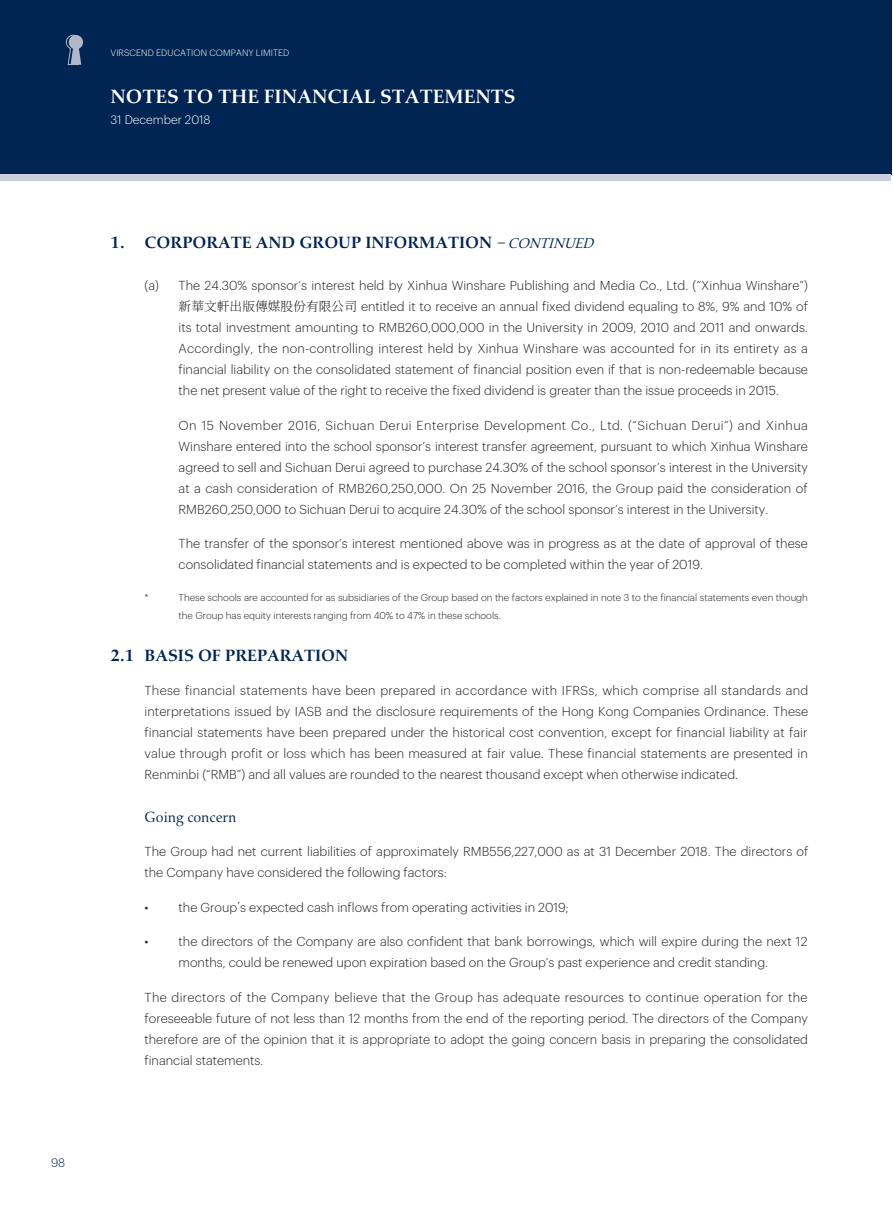
<style>
.page{position:relative;width:893px;height:1212px;background:#fff}
.page>*{position:absolute;margin:0;border:0;box-sizing:border-box;transform-origin:0 0}
.t1{font:700 19.5px "Aldus Nova Pro";color:#fff}
._3__標題{font:700 16.5px "Aldus Nova Pro";color:#002553}
._4__副標題{font:15px "Aldus Nova Pro";color:#002553}
._1__內文{font:300 12.75px/21px "Graphik";color:#231f20;text-align:justify}
.t2{font:300 12px "Graphik";color:#fff}
.t3{font:300 12px "Graphik";color:#002553}
._2__附註內文{font:300 9.75px/18px "Graphik";color:#231f20}
.t4{font:300 9px "Graphik";letter-spacing:.005em;color:#fff}
.s1{font-weight:400;font-style:italic;font-size:14.25px}
.s2{font-family:"Source Han Serif TC"}
</style>
<div class="page">
<div style="left:0;top:0;width:892px;height:174px;background:#002553"></div>
<div style="left:0;top:174px;width:891px;height:7px;background:#cccedb"></div>
<svg style="left:66px;top:35px;width:17px;height:30px"></svg>
<p class="t3" style="left:51px;top:1154px;width:16px">98</p>
<p class="t4" style="left:111px;top:46px;width:180px">VIRSCEND EDUCATION COMPANY LIMITED</p>
<h1 class="t1" style="left:111px;top:85px;width:407px">NOTES TO THE FINANCIAL STATEMENTS</h1>
<p class="t2" style="left:111px;top:111px;width:102px">31 December 2018</p>
<p class="_3__標題" style="left:111px;top:233px;width:489px">1. CORPORATE AND GROUP INFORMATION <span class="s1">–CONTINUED</span></p>
<p class="_1__內文" style="left:179px;top:274px;width:631px;text-indent:-34px">(a) The 24.30% sponsor‘s interest held by Xinhua Winshare Publishing and Media Co., Ltd. (“Xinhua Winshare”)<span class="s2">新華文軒出版傳媒股份有限公司</span> entitled it to receive an annual fixed dividend equaling to 8%, 9% and 10% of its total investment amounting to RMB260,000,000 in the University in 2009, 2010 and 2011 and onwards.<br>Accordingly, the non-controlling interest held by Xinhua Winshare was accounted for in its entirety as a financial liability on the consolidated statement of financial position even if that is non-redeemable because the net present value of the right to receive the fixed dividend is greater than the issue proceeds in 2015.</p>
<p class="_1__內文" style="left:179px;top:414px;width:631px">On 15 November 2016, Sichuan Derui Enterprise Development Co., Ltd. (“Sichuan Derui”) and Xinhua Winshare entered into the school sponsor’s interest transfer agreement, pursuant to which Xinhua Winshare agreed to sell and Sichuan Derui agreed to purchase 24.30% of the school sponsor’s interest in the University at a cash consideration of RMB260,250,000. On 25 November 2016, the Group paid the consideration of RMB260,250,000 to Sichuan Derui to acquire 24.30% of the school sponsor’s interest in the University.</p>
<p class="_1__內文" style="left:179px;top:532px;width:631px">The transfer of the sponsor’s interest mentioned above was in progress as at the date of approval of these consolidated financial statements and is expected to be completed within the year of 2019.</p>
<p class="_2__附註內文" style="left:145px;top:588px;width:6px">*</p>
<p class="_2__附註內文" style="left:179px;top:588px;width:631px">These schools are accounted for as subsidiaries of the Group based on the factors explained in note 3 to the financial statements even though the Group has equity interests ranging from 40% to 47% in these schools.</p>
<p class="_3__標題" style="left:111px;top:645px;width:239px">2.1 BASIS OF PREPARATION</p>
<p class="_1__內文" style="left:145px;top:679px;width:665px">These financial statements have been prepared in accordance with IFRSs, which comprise all standards and interpretations issued by IASB and the disclosure requirements of the Hong Kong Companies Ordinance. These financial statements have been prepared under the historical cost convention, except for financial liability at fair value through profit or loss which has been measured at fair value. These financial statements are presented in Renminbi (“RMB”) and all values are rounded to the nearest thousand except when otherwise indicated.</p>
<p class="_4__副標題" style="left:145px;top:807px;width:93px">Going concern</p>
<p class="_1__內文" style="left:145px;top:840px;width:665px">The Group had net current liabilities of approximately RMB556,227,000 as at 31 December 2018. The directors of the Company have considered the following factors:</p>
<p class="_1__內文" style="left:145px;top:895px;width:426px">• the Group’s expected cash inflows from operating activities in 2019;</p>
<p class="_1__內文" style="left:145px;top:930px;width:664px;text-align:center">• the directors of the Company are also confident that bank borrowings, which will expire during the next 12 months, could be renewed upon expiration based on the Group’s past experience and credit standing.</p>
<p class="_1__內文" style="left:145px;top:985px;width:665px">The directors of the Company believe that the Group has adequate resources to continue operation for the foreseeable future of not less than 12 months from the end of the reporting period. The directors of the Company therefore are of the opinion that it is appropriate to adopt the going concern basis in preparing the consolidated financial statements.</p>
</div>
